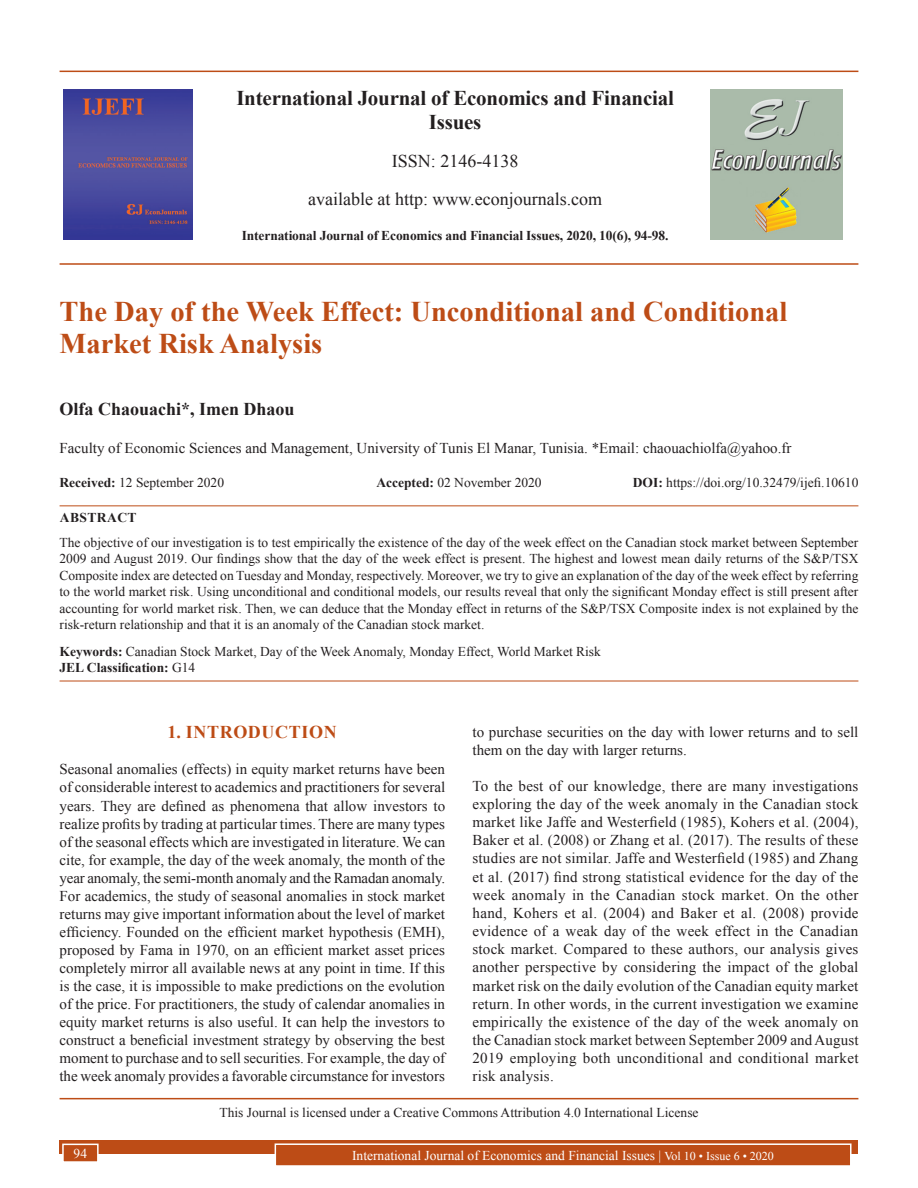
<style>
.page{position:relative;width:918px;height:1188px;background:#fff}
.page>*{position:absolute;margin:0;border:0;box-sizing:border-box;transform-origin:0 0}
.AT{font:700 28.5px/31.5px "Times New Roman";color:#bd4c16}
.Issue_details{font:700 21px/24px "Times New Roman";letter-spacing:-.01em;color:#231f20;text-align:center}
.Issue_details-2{font:18px "Times New Roman";color:#231f20}
.AU{font:700 18px "Times New Roman";color:#231f20}
.t1{font:700 18px "Times New Roman";letter-spacing:.035em;color:#bd4c16}
.TX{font:15px/18px "Times New Roman";color:#231f20;text-align:justify}
.AFF{font:15px "Times New Roman";color:#231f20}
.ABS{font:13.5px/16.5px "Times New Roman";color:#231f20;text-align:justify}
.KWD{font:13.5px/16.2px "Times New Roman";color:#231f20}
.HIS{font:13.5px "Times New Roman";color:#231f20}
.CCA{font:13.5px "Times New Roman";color:#231f20}
.Folio{font:13.5px "Times New Roman";color:#fff}
.Issue_details-3{font:700 13.5px "Times New Roman";letter-spacing:-.01em;color:#231f20}
.ABSH{font:700 13.5px "Times New Roman";letter-spacing:.035em;color:#231f20}
.s1{font-weight:700}
.s2{font-size:12px}
</style>
<div class="page">
<hr style="left:60px;top:71px;width:798px;height:1px;background:#bd4c16">
<hr style="left:60px;top:263px;width:798px;height:2px;background:#bd4c16">
<img style="left:64px;top:89px;width:129px;height:151px">
<img style="left:711px;top:89px;width:132px;height:150px">
<div style="left:60px;top:1140px;width:798px;height:13px;background:#bd4c16"></div>
<div style="left:275px;top:1144px;width:576px;height:22px;background:#bd4c16"></div>
<div style="left:275px;top:1143px;width:577px;height:24px;border:2px solid #fff"></div>
<div style="left:63px;top:1144px;width:35px;height:18px;background:#bd4c16"></div>
<div style="left:62px;top:1144px;width:37px;height:19px;border:2px solid #fff"></div>
<hr style="left:60px;top:505px;width:798px;height:1px;background:#bd4c16">
<hr style="left:60px;top:681px;width:798px;height:1px;background:#bd4c16">
<hr style="left:60px;top:1098px;width:798px;height:1px;background:#bd4c16">
<p class="Issue_details" style="left:236px;top:85px;width:439px">International Journal of Economics and Financial<br>Issues</p>
<p class="Issue_details-2" style="left:392px;top:148px;width:128px">ISSN: 2146-4138</p>
<p class="Issue_details-2" style="left:308px;top:186px;width:296px">available at http: www.econjournals.com</p>
<p class="Issue_details-3" style="left:242px;top:226px;width:428px">International Journal of Economics and Financial Issues, 2020, 10(6), 94-98.</p>
<p class="AT" style="left:60px;top:295px;width:729px">The Day of the Week Effect: Unconditional and Conditional<br>Market Risk Analysis</p>
<p class="AU" style="left:60px;top:396px;width:237px">Olfa Chaouachi*, Imen Dhaou</p>
<p class="AFF" style="left:60px;top:437px;width:733px">Faculty of Economic Sciences and Management, University of Tunis El Manar, Tunisia. *Email: chaouachiolfa@yahoo.fr</p>
<p class="HIS" style="left:60px;top:473px;width:166px"><span class="s1">Received:</span> 12 September 2020</p>
<p class="HIS" style="left:376px;top:473px;width:167px"><span class="s1">Accepted:</span> 02 November 2020</p>
<p class="HIS" style="left:633px;top:473px;width:227px"><span class="s1">DOI:</span> https://doi.org/10.32479/ijefi.10610</p>
<p class="ABSH" style="left:60px;top:507px;width:78px">ABSTRACT</p>
<p class="ABS" style="left:60px;top:534px;width:800px">The objective of our investigation is to test empirically the existence of the day of the week effect on the Canadian stock market between September 2009 and August 2019. Our findings show that the day of the week effect is present. The highest and lowest mean daily returns of the S&amp;P/TSX Composite index are detected on Tuesday and Monday, respectively. Moreover, we try to give an explanation of the day of the week effect by referring to the world market risk. Using unconditional and conditional models, our results reveal that only the significant Monday effect is still present after accounting for world market risk. Then, we can deduce that the Monday effect in returns of the S&amp;P/TSX Composite index is not explained by the risk-return relationship and that it is an anomaly of the Canadian stock market.</p>
<p class="KWD" style="left:60px;top:643px;width:543px"><span class="s1">Keywords:</span> Canadian Stock Market, Day of the Week Anomaly, Monday Effect, World Market Risk<br><span class="s1">JEL Classification:</span> G14</p>
<p class="TX" style="left:472px;top:722px;width:387px">to purchase securities on the day with lower returns and to sell them on the day with larger returns.</p>
<p class="TX" style="left:472px;top:776px;width:388px">To the best of our knowledge, there are many investigations exploring the day of the week anomaly in the Canadian stock market like Jaffe and Westerfield (1985), Kohers et al. (2004), Baker et al. (2008) or Zhang et al. (2017). The results of these studies are not similar. Jaffe and Westerfield (1985) and Zhang et al. (2017) find strong statistical evidence for the day of the week anomaly in the Canadian stock market. On the other hand, Kohers et al. (2004) and Baker et al. (2008) provide evidence of a weak day of the week effect in the Canadian stock market. Compared to these authors, our analysis gives another perspective by considering the impact of the global market risk on the daily evolution of the Canadian equity market return. In other words, in the current investigation we examine empirically the existence of the day of the week anomaly on the Canadian stock market between September 2009 and August 2019 employing both unconditional and conditional market risk analysis.</p>
<p class="CCA" style="left:219px;top:1103px;width:481px">This Journal is licensed under a Creative Commons Attribution 4.0 International License</p>
<h1 class="t1" style="left:168px;top:719px;width:171px">1. INTRODUCTION</h1>
<p class="TX" style="left:60px;top:760px;width:387px">Seasonal anomalies (effects) in equity market returns have been of considerable interest to academics and practitioners for several years. They are defined as phenomena that allow investors to realize profits by trading at particular times. There are many types of the seasonal effects which are investigated in literature. We can cite, for example, the day of the week anomaly, the month of the year anomaly, the semi-month anomaly and the Ramadan anomaly.<br>For academics, the study of seasonal anomalies in stock market returns may give important information about the level of market efficiency. Founded on the efficient market hypothesis (EMH), proposed by Fama in 1970, on an efficient market asset prices completely mirror all available news at any point in time. If this is the case, it is impossible to make predictions on the evolution of the price. For practitioners, the study of calendar anomalies in equity market returns is also useful. It can help the investors to construct a beneficial investment strategy by observing the best moment to purchase and to sell securities. For example, the day of the week anomaly provides a favorable circumstance for investors</p>
<p class="Folio" style="left:74px;top:1144px;width:15px">94</p>
<p class="Folio" style="left:352px;top:1146px;width:423px">International Journal of Economics and Financial Issues | <span class="s2">Vol 10 • Issue 6 • 2020</span></p>
</div>
